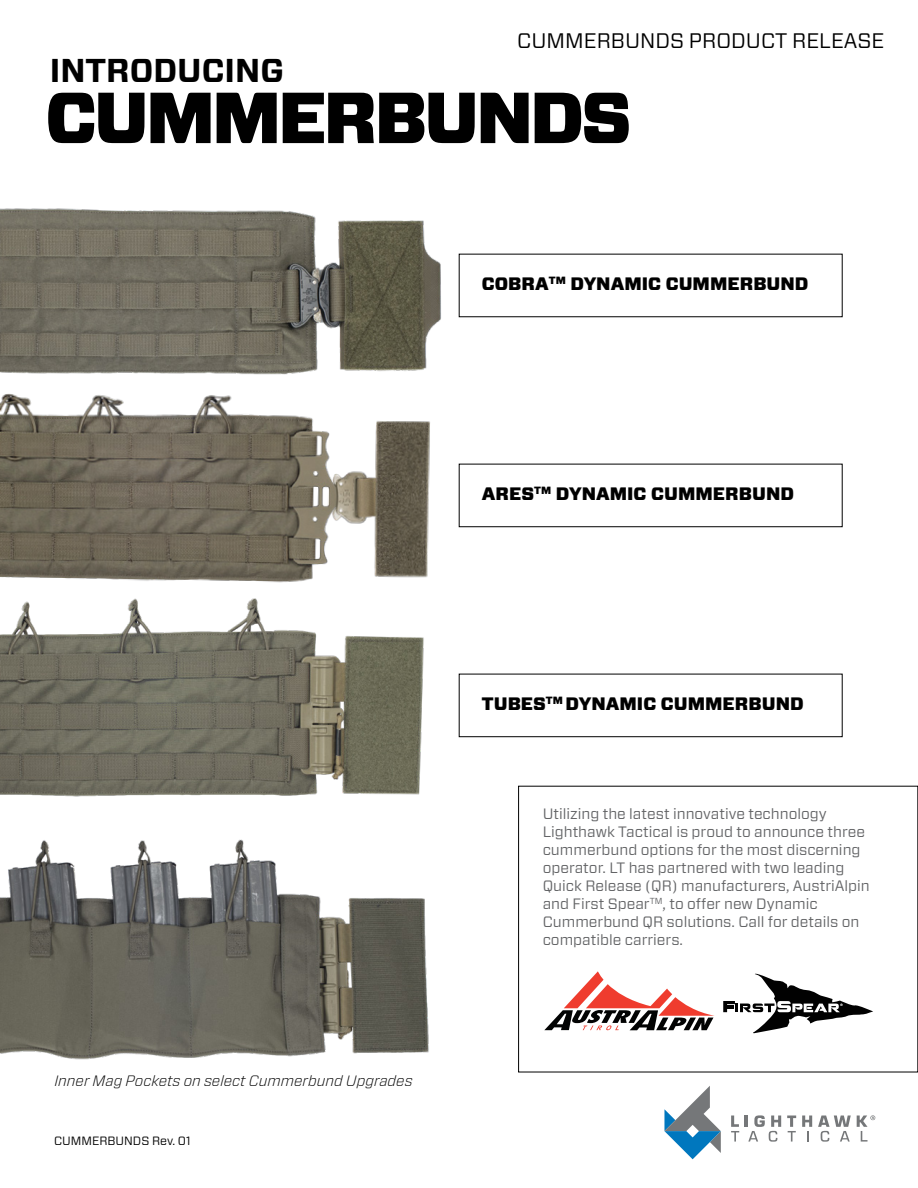
<style>
.page{position:relative;width:918px;height:1188px;background:#fff}
.page>*{position:absolute;margin:0;border:0;box-sizing:border-box;transform-origin:0 0}
.t1{font:900 72px "Forza";letter-spacing:-.05em;color:#000}
.t2{font:700 33px "Forza";color:#000}
.t3{font:21px "Forza";color:#000}
.t4{font:900 18px "Forza";color:#000}
.t5{font:15px/18px "Forza";color:#636466}
.t6{font:italic 300 15px "Forza";color:#000}
.t7{font:12px "Forza";color:#000}
</style>
<div class="page">
<svg style="left:664px;top:1086px;width:57px;height:73px"></svg>
<svg style="left:731px;top:1116px;width:8px;height:26px"></svg>
<svg style="left:745px;top:1115px;width:36px;height:27px"></svg>
<svg style="left:787px;top:1116px;width:9px;height:26px"></svg>
<svg style="left:802px;top:1116px;width:10px;height:26px"></svg>
<svg style="left:818px;top:1116px;width:33px;height:26px"></svg>
<svg style="left:857px;top:1115px;width:18px;height:27px"></svg>
<div style="left:459px;top:464px;width:383px;height:63px;background:#fff;border:1px solid #000"></div>
<div style="left:459px;top:674px;width:383px;height:63px;background:#fff;border:1px solid #000"></div>
<img style="left:0;top:393px;width:430px;height:190px">
<img style="left:0;top:598px;width:424px;height:199px">
<img style="left:0;top:208px;width:441px;height:167px">
<img style="left:0;top:839px;width:429px;height:221px">
<svg style="left:544px;top:971px;width:170px;height:59px"></svg>
<svg style="left:723px;top:973px;width:150px;height:60px"></svg>
<h3 class="t3" style="left:517px;top:27px;width:369px">CUMMERBUNDS PRODUCT RELEASE</h3>
<p class="t2" style="left:50px;top:48px;width:235px">INTRODUCING</p>
<p class="t1" style="left:45px;top:70px;width:588px">CUMMERBUNDS</p>
<p class="t4" style="left:482px;top:272px;width:328px">COBRA<sup>TM</sup> DYNAMIC CUMMERBUND</p>
<p class="t4" style="left:482px;top:482px;width:314px">ARES<sup>TM</sup> DYNAMIC CUMMERBUND</p>
<p class="t4" style="left:482px;top:691px;width:323px">TUBES<sup>TM</sup> DYNAMIC CUMMERBUND</p>
<p class="t6" style="left:54px;top:1070px;width:360px">Inner Mag Pockets on select Cummerbund Upgrades</p>
<p class="t7" style="left:54px;top:1133px;width:138px">CUMMERBUNDS Rev. 01</p>
<p class="t5" style="left:543px;top:805px;width:329px">Utilizing the latest innovative technology Lighthawk Tactical is proud to announce three cummerbund options for the most discerning operator. LT has partnered with two leading Quick Release (QR) manufacturers, AustriAlpin and First Spear<sup>TM</sup>, to offer new Dynamic Cummerbund QR solutions. Call for details on compatible carriers.</p>
</div>
